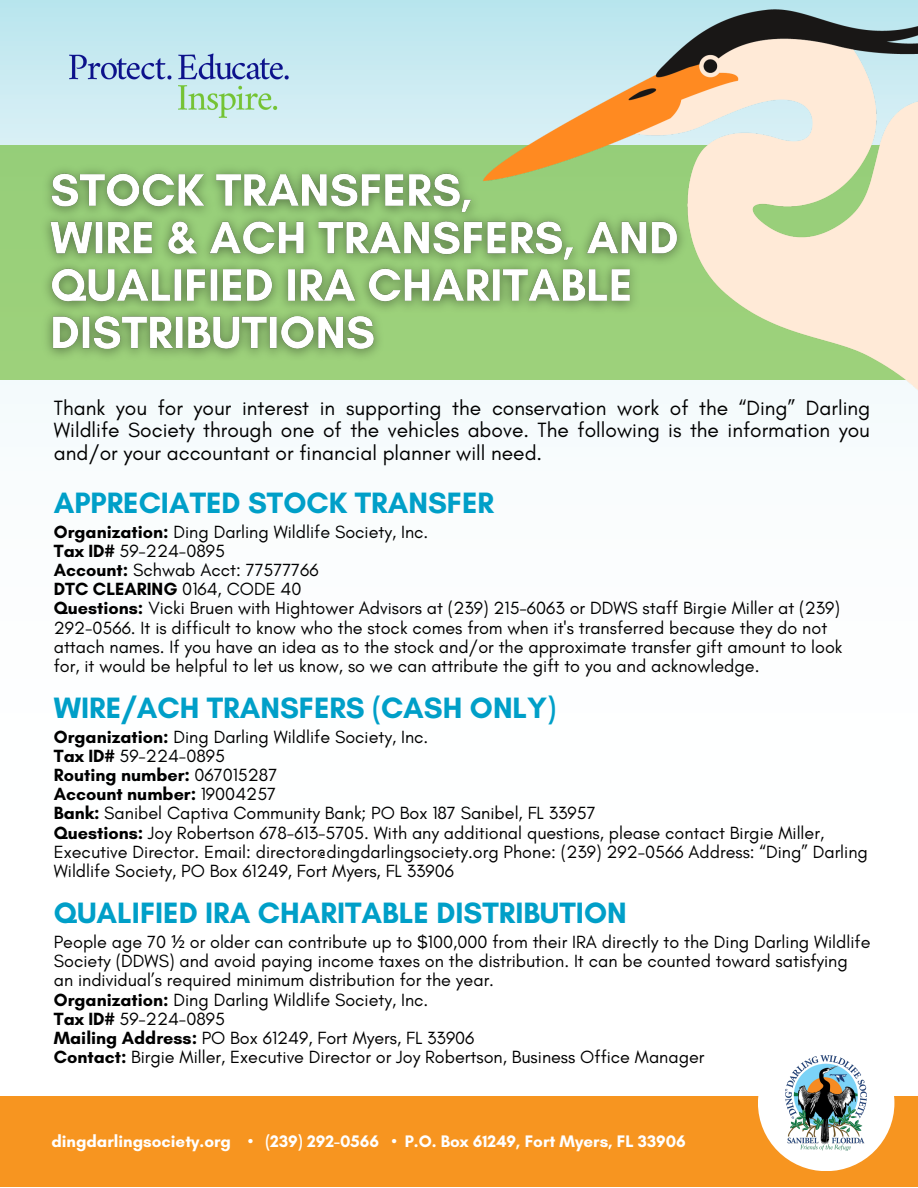
<style>
.page{position:relative;width:918px;height:1188px;background:#fff}
.page>*{position:absolute;margin:0;border:0;box-sizing:border-box;transform-origin:0 0}
.t1{font:700 30px "Glacial Indifference";color:#009fc8}
.t2{font:21px/22.5px "Glacial Indifference";color:#000;text-align:justify}
.t3{font:18px/19.2px "Glacial Indifference";color:#000}
.t4{font:700 16.95px "Glacial Indifference";color:#fff}
.s1{font-weight:700}
.s2{font-family:"Noto Sans"}
</style>
<div class="page">
<div style="left:0;top:145px;width:918px;height:235px;background:#9ad07a"></div>
<img style="left:445px;top:0;width:473px;height:471px">
<img style="left:45px;top:147px;width:651px;height:232px">
<div style="left:0;top:1096px;width:918px;height:91px;background:#f79520"></div>
<div style="left:758px;top:1035px;width:136px;height:136px;background:#fff;border-radius:50%"></div>
<img style="left:786px;top:1055px;width:81px;height:96px">
<img style="left:54px;top:39px;width:248px;height:91px">
<p class="t2" style="left:54px;top:396px;width:818px">Thank you for your interest in supporting the conservation work of the “Ding” Darling Wildlife Society through one of the vehicles above. The following is the information you and/or your accountant or financial planner will need.</p>
<h1 class="t1" style="left:54px;top:485px;width:442px">APPRECIATED STOCK TRANSFER</h1>
<p class="t3" style="left:54px;top:522px;width:790px"><span class="s1">Organization:</span> Ding Darling Wildlife Society, Inc.<br><span class="s1">Tax ID#</span> 59-224-0895<br><span class="s1">Account:</span> Schwab Acct: 77577766<br><span class="s1">DTC CLEARING</span> 0164, CODE 40<br><span class="s1">Questions:</span> Vicki Bruen with Hightower Advisors at (239) 215-6063 or DDWS staff Birgie Miller at (239)<br>292-0566. It is difficult to know who the stock comes from when it's transferred because they do not attach names. If you have an idea as to the stock and/or the approximate transfer gift amount to look for, it would be helpful to let us know, so we can attribute the gift to you and acknowledge.</p>
<h1 class="t1" style="left:54px;top:690px;width:504px">WIRE/ACH TRANSFERS (CASH ONLY)</h1>
<p class="t3" style="left:54px;top:727px;width:816px"><span class="s1">Organization:</span> Ding Darling Wildlife Society, Inc.<br><span class="s1">Tax ID#</span> 59-224-0895<br><span class="s1">Routing number:</span> 067015287<br><span class="s1">Account number:</span> 19004257<br><span class="s1">Bank:</span> Sanibel Captiva Community Bank; PO Box 187 Sanibel, FL 33957<br><span class="s1">Questions:</span> Joy Robertson 678-613-5705. With any additional questions, please contact Birgie Miller, Executive Director. Email: director@dingdarlingsociety.org Phone: (239) 292-0566 Address: “Ding” Darling Wildlife Society, PO Box 61249, Fort Myers, FL 33906</p>
<h1 class="t1" style="left:54px;top:895px;width:574px">QUALIFIED IRA CHARITABLE DISTRIBUTION</h1>
<p class="t3" style="left:54px;top:932px;width:818px">People age 70 <span class="s2">½</span> or older can contribute up to $100,000 from their IRA directly to the Ding Darling Wildlife Society (DDWS) and avoid paying income taxes on the distribution. It can be counted toward satisfying an individual’s required minimum distribution for the year.<br><span class="s1">Organization:</span> Ding Darling Wildlife Society, Inc.<br><span class="s1">Tax ID#</span> 59-224-0895<br><span class="s1">Mailing Address:</span> PO Box 61249, Fort Myers, FL 33906<br><span class="s1">Contact:</span> Birgie Miller, Executive Director or Joy Robertson, Business Office Manager</p>
<p class="t4" style="left:51px;top:1131px;width:636px">dingdarlingsociety.org • (239) 292-0566 • P.O. Box 61249, Fort Myers, FL 33906</p>
</div>
